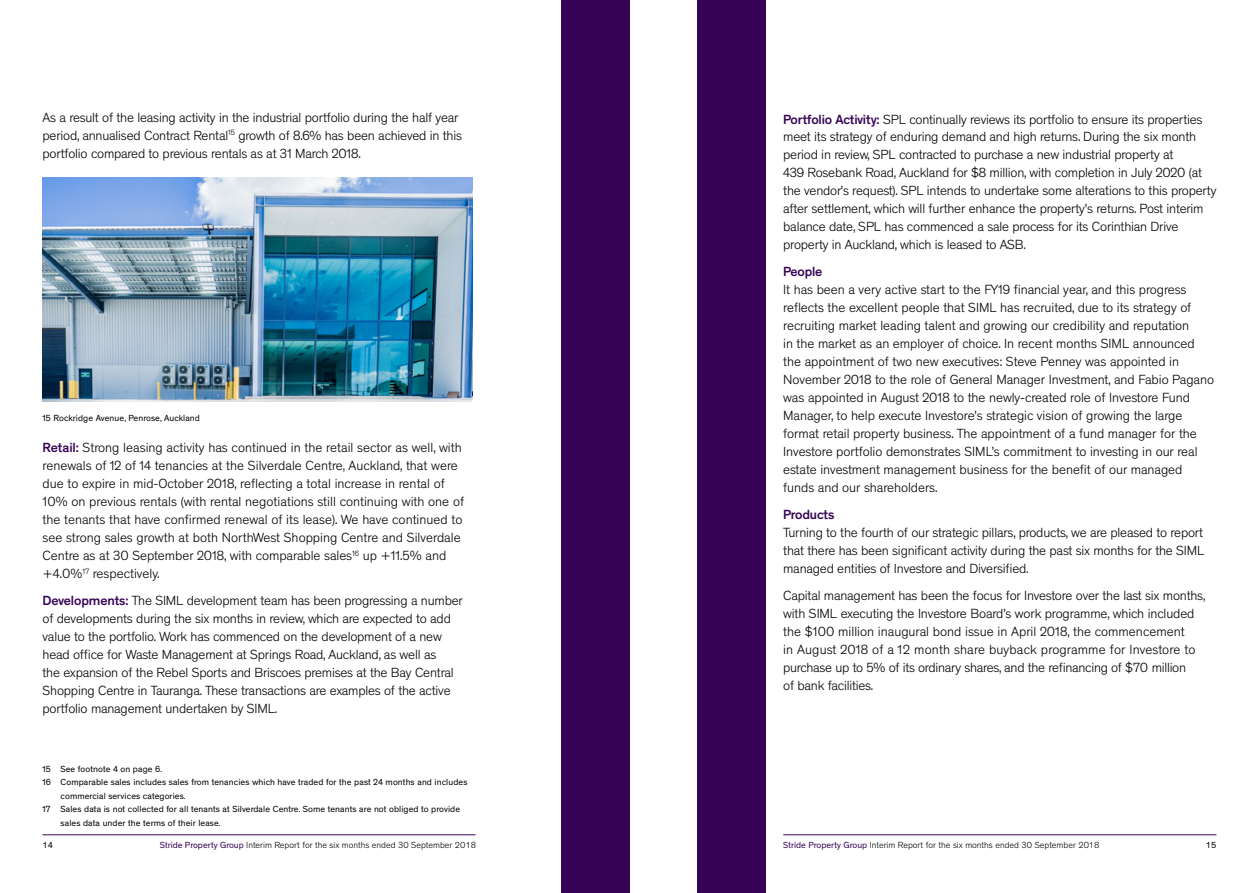
<style>
.page{position:relative;width:1259px;height:893px;background:#fff}
.page>*{position:absolute;margin:0;border:0;box-sizing:border-box;transform-origin:0 0}
.t1{font:300 13.5px/18px "Theinhardt";letter-spacing:-.015em;color:#000}
.t2{font:500 13.5px "Theinhardt";letter-spacing:-.015em;color:#370357}
.t3{font:9px "Theinhardt";letter-spacing:.01em;color:#000}
.t4{font:300 9px "Theinhardt";color:#000}
.s1{font-weight:500;color:#370357}
.s2{font-weight:400;color:#370357}
</style>
<div class="page">
<hr style="left:783px;top:834px;width:433px;height:1px;background:#370357">
<hr style="left:43px;top:834px;width:432px;height:1px;background:#370357">
<div style="left:561px;top:0;width:69px;height:893px;background:#370357"></div>
<div style="left:697px;top:0;width:69px;height:893px;background:#370357"></div>
<img style="left:43px;top:177px;width:429px;height:225px">
<p class="t1" style="left:43px;top:109px;width:421px">As a result of the leasing activity in the industrial portfolio during the half year period, annualised Contract Rental<sup>15</sup> growth of 8.6% has been achieved in this portfolio compared to previous rentals as at 31 March 2018.</p>
<p class="t3" style="left:43px;top:412px;width:159px">15 Rockridge Avenue, Penrose, Auckland</p>
<p class="t1" style="left:43px;top:439px;width:423px"><span class="s1">Retail:</span> Strong leasing activity has continued in the retail sector as well, with renewals of 12 of 14 tenancies at the Silverdale Centre, Auckland, that were due to expire in mid-October 2018, reflecting a total increase in rental of 10% on previous rentals (with rental negotiations still continuing with one of the tenants that have confirmed renewal of its lease). We have continued to see strong sales growth at both NorthWest Shopping Centre and Silverdale Centre as at 30 September 2018, with comparable sales<sup>16</sup> up +11.5% and +4.0%<sup>17</sup> respectively.</p>
<p class="t1" style="left:43px;top:592px;width:422px"><span class="s1">Developments:</span> The SIML development team has been progressing a number of developments during the six months in review, which are expected to add value to the portfolio. Work has commenced on the development of a new head office for Waste Management at Springs Road, Auckland, as well as<br>the expansion of the Rebel Sports and Briscoes premises at the Bay Central Shopping Centre in Tauranga. These transactions are examples of the active portfolio management undertaken by SIML.</p>
<p class="t3" style="left:43px;top:763px;width:121px">15 See footnote 4 on page 6.</p>
<p class="t3" style="left:43px;top:777px;width:426px">16 Comparable sales includes sales from tenancies which have traded for the past 24 months and includes</p>
<p class="t3" style="left:61px;top:790px;width:127px">commercial services categories.</p>
<p class="t3" style="left:43px;top:804px;width:419px">17 Sales data is not collected for all tenants at Silverdale Centre. Some tenants are not obliged to provide</p>
<p class="t3" style="left:61px;top:817px;width:162px">sales data under the terms of their lease.</p>
<p class="t1" style="left:783px;top:110px;width:435px"><span class="s1">Portfolio Activity:</span> SPL continually reviews its portfolio to ensure its properties meet its strategy of enduring demand and high returns. During the six month period in review, SPL contracted to purchase a new industrial property at<br>439 Rosebank Road, Auckland for $8 million, with completion in July 2020 (at the vendor’s request). SPL intends to undertake some alterations to this property after settlement, which will further enhance the property's returns. Post interim balance date, SPL has commenced a sale process for its Corinthian Drive property in Auckland, which is leased to ASB.</p>
<p class="t2" style="left:783px;top:264px;width:41px">People</p>
<p class="t1" style="left:783px;top:281px;width:432px">It has been a very active start to the FY19 financial year, and this progress reflects the excellent people that SIML has recruited, due to its strategy of recruiting market leading talent and growing our credibility and reputation<br>in the market as an employer of choice. In recent months SIML announced the appointment of two new executives: Steve Penney was appointed in November 2018 to the role of General Manager Investment, and Fabio Pagano was appointed in August 2018 to the newly-created role of Investore Fund Manager, to help execute Investore’s strategic vision of growing the large format retail property business. The appointment of a fund manager for the Investore portfolio demonstrates SIML’s commitment to investing in our real estate investment management business for the benefit of our managed funds and our shareholders.</p>
<p class="t2" style="left:783px;top:507px;width:53px">Products</p>
<p class="t1" style="left:783px;top:524px;width:423px;text-align:justify">Turning to the fourth of our strategic pillars, products, we are pleased to report that there has been significant activity during the past six months for the SIML managed entities of Investore and Diversified.</p>
<p class="t1" style="left:783px;top:587px;width:423px">Capital management has been the focus for Investore over the last six months, with SIML executing the Investore Board’s work programme, which included the $100 million inaugural bond issue in April 2018, the commencement<br>in August 2018 of a 12 month share buyback programme for Investore to purchase up to 5% of its ordinary shares, and the refinancing of $70 million<br>of bank facilities.</p>
<p class="t3" style="left:43px;top:840px;width:12px">14</p>
<p class="t4" style="left:160px;top:840px;width:318px"><span class="s2">Stride Property Group</span> Interim Report for the six months ended 30 September 2018</p>
<p class="t4" style="left:783px;top:840px;width:318px"><span class="s2">Stride Property Group</span> Interim Report for the six months ended 30 September 2018</p>
<p class="t3" style="left:1205px;top:840px;width:12px">15</p>
</div>
